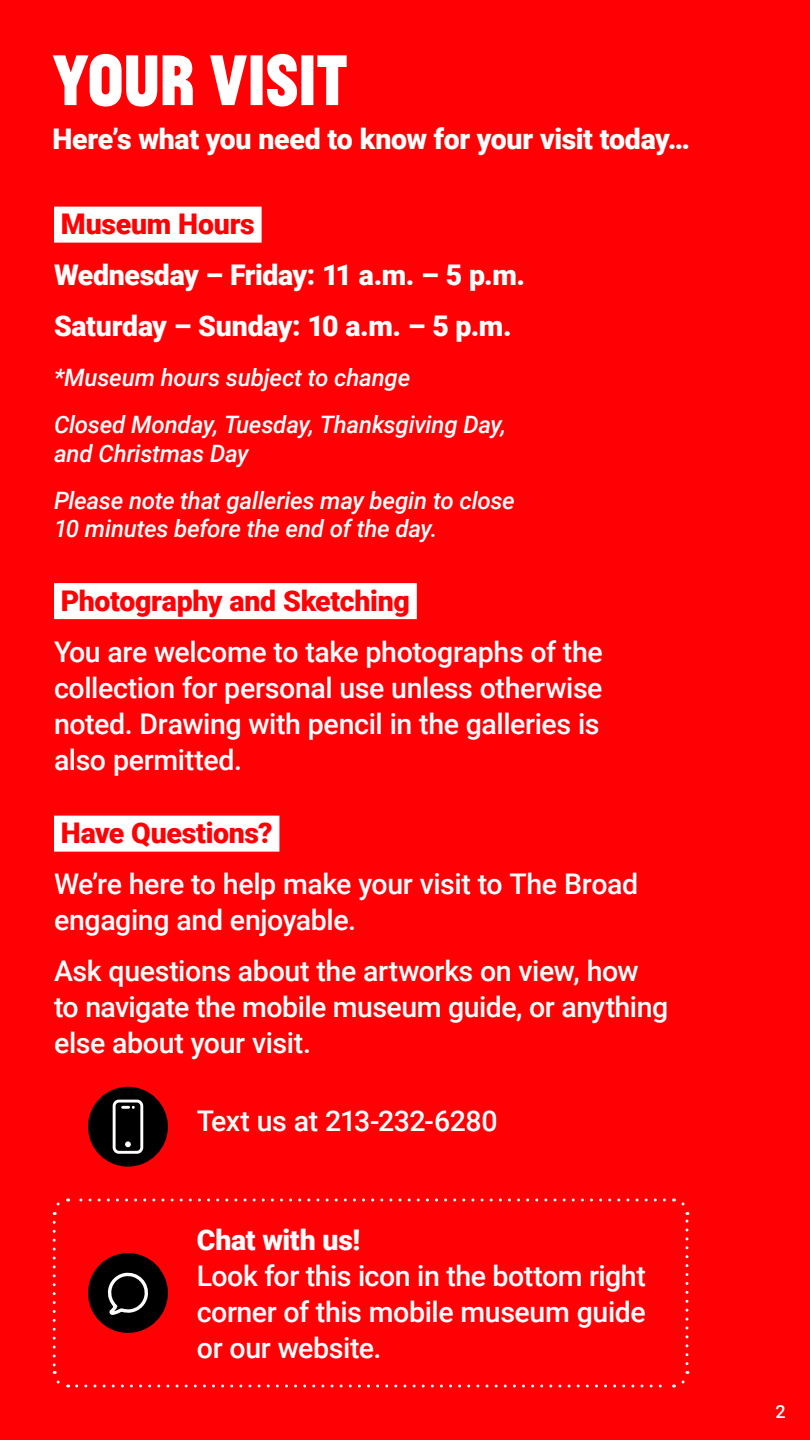
<style>
.page{position:relative;width:810px;height:1440px;background:#ff0004}
.page>*{position:absolute;margin:0;border:0;box-sizing:border-box;transform-origin:0 0}
.t1{font:75px "Jean Luc Broad";letter-spacing:-.015em;color:#fff}
.t2{font:500 28.5px/36px "Roboto";letter-spacing:-.015em;color:#fff}
.t3{font:900 28.5px "Roboto";letter-spacing:-.015em;color:#fff}
.Boxed_Heading_copy{font:900 28.5px "Roboto";letter-spacing:-.01em;color:#ff0004}
.t4{font:italic 500 24px/28.5px "Roboto";letter-spacing:-.01em;color:#fff}
.t5{font:500 18px "Roboto";color:#fff}
.s1{font-weight:900}
</style>
<div class="page">
<div style="left:54px;top:207px;width:208px;height:36px;background:#fff"></div>
<div style="left:54px;top:583px;width:363px;height:36px;background:#fff"></div>
<div style="left:54px;top:816px;width:225px;height:36px;background:#fff"></div>
<div style="left:88px;top:1087px;width:80px;height:80px;background:#000;border-radius:50%"></div>
<div style="left:113px;top:1100px;width:30px;height:54px;border:3px solid #fff;border-radius:5px"></div>
<svg style="left:123px;top:1106px;width:12px;height:3px"></svg>
<svg style="left:125px;top:1141px;width:6px;height:6px"></svg>
<div style="left:88px;top:1253px;width:80px;height:80px;background:#000;border-radius:50%"></div>
<svg style="left:107px;top:1272px;width:41px;height:43px"></svg>
<svg style="left:52px;top:1202px;width:8px;height:13px"></svg>
<svg style="left:53px;top:1222px;width:16px;height:166px"></svg>
<svg style="left:77px;top:1371px;width:613px;height:17px"></svg>
<svg style="left:674px;top:1198px;width:14px;height:166px"></svg>
<svg style="left:68px;top:1198px;width:596px;height:4px"></svg>
<p class="t1" style="left:52px;top:28px;width:297px">YOUR VISIT</p>
<p class="t3" style="left:52px;top:118px;width:639px">Here’s what you need to know for your visit today…</p>
<p class="Boxed_Heading_copy" style="left:61px;top:204px;width:195px">Museum Hours</p>
<p class="t3" style="left:54px;top:255px;width:473px">Wednesday – Friday: 11 a.m. – 5 p.m.</p>
<p class="t3" style="left:54px;top:306px;width:459px">Saturday – Sunday: 10 a.m. – 5 p.m.</p>
<p class="t4" style="left:54px;top:362px;width:358px">*Museum hours subject to change</p>
<p class="t4" style="left:54px;top:409px;width:454px">Closed Monday, Tuesday, Thanksgiving Day, and Christmas Day</p>
<p class="t4" style="left:54px;top:485px;width:462px">Please note that galleries may begin to close<br>10 minutes before the end of the day.</p>
<p class="Boxed_Heading_copy" style="left:61px;top:581px;width:351px">Photography and Sketching</p>
<p class="t2" style="left:54px;top:633px;width:550px;text-align:justify">You are welcome to take photographs of the collection for personal use unless otherwise noted. Drawing with pencil in the galleries is also permitted.</p>
<p class="Boxed_Heading_copy" style="left:61px;top:813px;width:213px">Have Questions?</p>
<p class="t2" style="left:54px;top:865px;width:586px">We’re here to help make your visit to The Broad engaging and enjoyable.</p>
<p class="t2" style="left:54px;top:952px;width:616px">Ask questions about the artworks on view, how to navigate the mobile museum guide, or anything else about your visit.</p>
<p class="t2" style="left:197px;top:1102px;width:302px">Text us at 213-232-6280</p>
<p class="t2" style="left:197px;top:1221px;width:451px"><span class="s1">Chat with us!<br></span>Look for this icon in the bottom right corner of this mobile museum guide or our website.</p>
<p class="t5" style="left:776px;top:1399px;width:12px">2</p>
</div>
